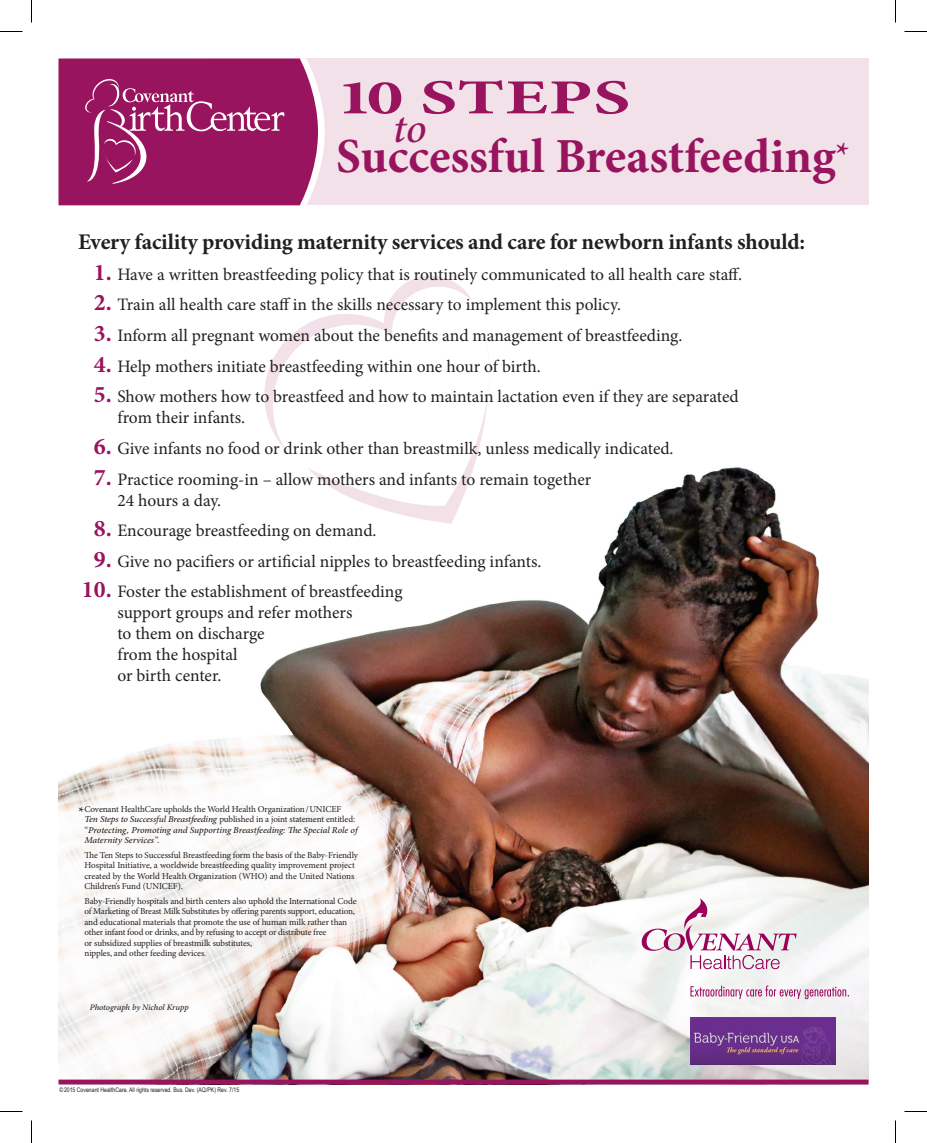
<style>
.page{position:relative;width:927px;height:1143px;background:#fff}
.page>*{position:absolute;margin:0;border:0;box-sizing:border-box;transform-origin:0 0}
.t1{font:700 49.05px/58.8px "Minion Pro";color:#99145e;scale:1.5 1}
.t2{font:italic 500 42px "Minion Pro";color:#99145e;scale:1.05 1}
.t3{font:700 22.35px "Minion Pro";letter-spacing:-.01em;color:#231f20}
.t4{font:17.55px/21px "Minion Pro";letter-spacing:-.005em;color:#231f20}
.t5{font:9.15px/10.5px "Minion Pro";letter-spacing:-.015em;color:#231f20}
.t6{font:italic 500 9.15px/10.5px "Minion Pro";letter-spacing:-.01em;color:#231f20;scale:1.05 1}
.t7{font:italic 500 8.4px "Minion Pro";letter-spacing:-.01em;color:#231f20;scale:1.05 1}
.t8{font:6.3px "Arial Narrow";color:#231f20}
.s1{font-size:33.6px}
.s2{font-weight:700;font-size:23.85px;color:#99145e}
.s3{font-weight:400;font-style:normal;font-size:15.45px}
.s4{font-weight:400;font-style:normal}
</style>
<div class="page">
<img style="left:58px;top:467px;width:810px;height:613px">
<div style="left:58px;top:1080px;width:810px;height:5px;background:#99145e"></div>
<svg style="left:642px;top:898px;width:155px;height:71px"></svg>
<svg style="left:690px;top:986px;width:159px;height:13px"></svg>
<svg style="left:258px;top:276px;width:247px;height:248px"></svg>
<div style="left:203px;top:58px;width:665px;height:147px;background:#f2e1e8"></div>
<svg style="left:58px;top:58px;width:267px;height:147px;background:#a42d6f"></svg>
<img style="left:691px;top:1018px;width:144px;height:46px">
<svg style="left:0;top:31px;width:22px;height:1px"></svg>
<svg style="left:904px;top:31px;width:23px;height:1px"></svg>
<svg style="left:0;top:1111px;width:22px;height:1px"></svg>
<svg style="left:904px;top:1111px;width:23px;height:1px"></svg>
<svg style="left:31px;top:0;width:1px;height:22px"></svg>
<svg style="left:31px;top:1120px;width:1px;height:23px"></svg>
<svg style="left:895px;top:0;width:1px;height:22px"></svg>
<svg style="left:895px;top:1120px;width:1px;height:23px"></svg>
<h1 class="t1" style="left:336px;top:68px;width:344px">10 Steps<br>Successful Breastfeeding<span class="s1">*</span></h1>
<h2 class="t2" style="left:393px;top:99px;width:34px">to</h2>
<p class="t3" style="left:78px;top:226px;width:729px">Every facility providing maternity services and care for newborn infants should:</p>
<p class="t4" style="left:94px;top:264px;width:650px"><span class="s2">1.</span> Have a written breastfeeding policy that is routinely communicated to all health care staff.</p>
<p class="t4" style="left:94px;top:294px;width:529px"><span class="s2">2.</span> Train all health care staff in the skills necessary to implement this policy.</p>
<p class="t4" style="left:94px;top:325px;width:590px"><span class="s2">3.</span> Inform all pregnant women about the benefits and management of breastfeeding.</p>
<p class="t4" style="left:94px;top:356px;width:448px"><span class="s2">4.</span> Help mothers initiate breastfeeding within one hour of birth.</p>
<p class="t4" style="left:117px;top:386px;width:623px;text-indent:-24px"><span class="s2">5.</span> Show mothers how to breastfeed and how to maintain lactation even if they are separated from their infants.</p>
<p class="t4" style="left:94px;top:438px;width:581px"><span class="s2">6.</span> Give infants no food or drink other than breastmilk, unless medically indicated.</p>
<p class="t4" style="left:117px;top:468px;width:475px;text-indent:-24px"><span class="s2">7.</span> Practice rooming-in – allow mothers and infants to remain together<br>24 hours a day.</p>
<p class="t4" style="left:94px;top:520px;width:284px"><span class="s2">8.</span> Encourage breastfeeding on demand.</p>
<p class="t4" style="left:94px;top:551px;width:449px"><span class="s2">9.</span> Give no pacifiers or artificial nipples to breastfeeding infants.</p>
<p class="t4" style="left:117px;top:581px;width:287px;text-indent:-35px"><span class="s2">10.</span> Foster the establishment of breastfeeding support groups and refer mothers<br>to them on discharge<br>from the hospital<br>or birth center.</p>
<p class="t6" style="left:84px;top:803px;width:262px;text-indent:-6px"><span class="s3">*</span><span class="s4">Covenant HealthCare upholds the World Health Organization/UNICEF<br></span>Ten Steps to Successful Breastfeeding <span class="s4">published in a joint statement entitled: “</span>Protecting, Promoting and Supporting Breastfeeding: The Special Role of Maternity Services<span class="s4">”.</span></p>
<p class="t5" style="left:84px;top:850px;width:275px">The Ten Steps to Successful Breastfeeding form the basis of the Baby-Friendly Hospital Initiative, a worldwide breastfeeding quality improvement project created by the World Health Organization (WHO) and the United Nations Children’s Fund (UNICEF).</p>
<p class="t5" style="left:84px;top:896px;width:274px">Baby-Friendly hospitals and birth centers also uphold the International Code of Marketing of Breast Milk Substitutes by offering parents support, education, and educational materials that promote the use of human milk rather than other infant food or drinks, and by refusing to accept or distribute free<br>or subsidized supplies of breastmilk substitutes,<br>nipples, and other feeding devices.</p>
<p class="t7" style="left:90px;top:1001px;width:96px">Photograph by Nichol Krupp</p>
<p class="t8" style="left:60px;top:1085px;width:181px">©2015 Covenant HealthCare. All rights reserved. Bus. Dev. (AQ/PK) Rev. 7/15</p>
</div>
